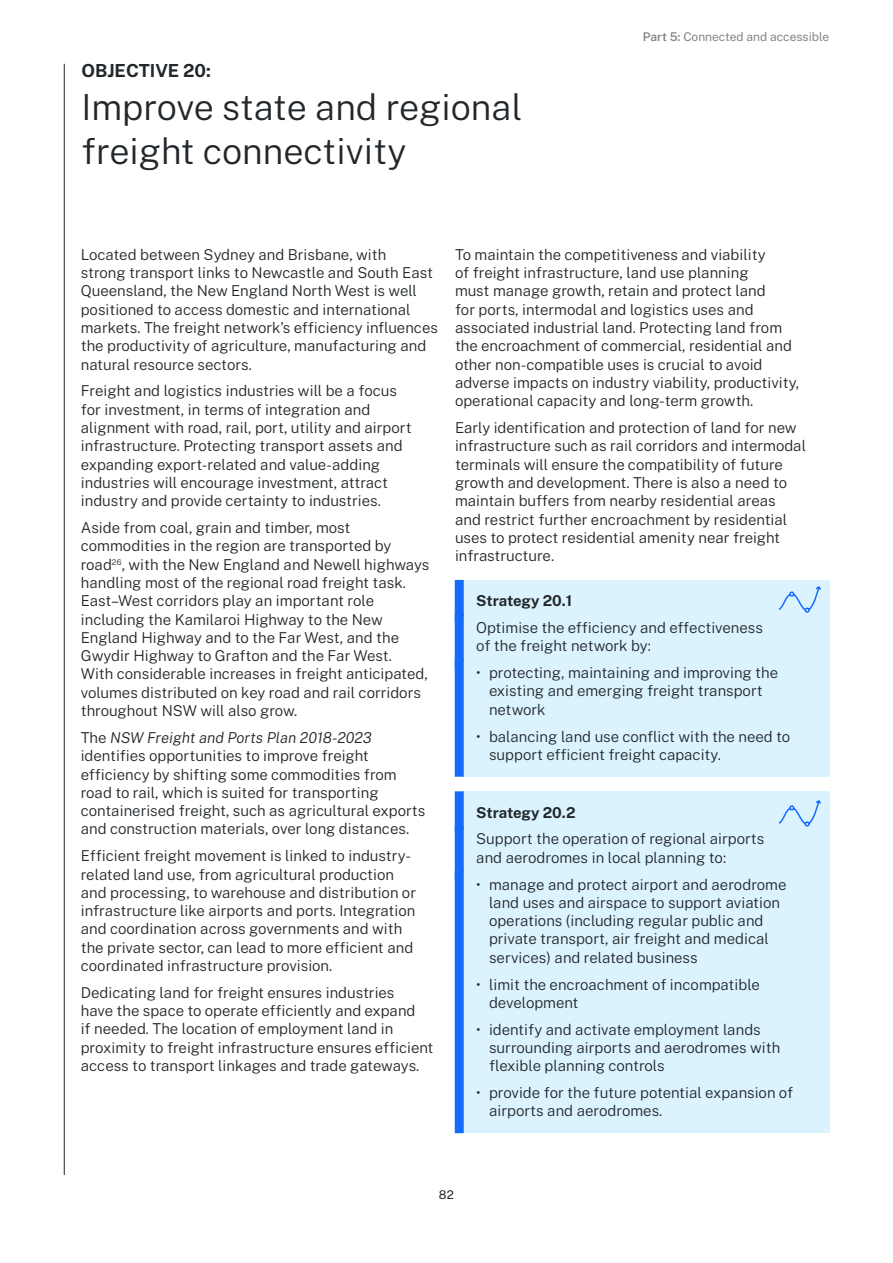
<style>
.page{position:relative;width:893px;height:1263px;background:#fff}
.page>*{position:absolute;margin:0;border:0;box-sizing:border-box;transform-origin:0 0}
.Header_1_-_Objective{font:300 36px/43.5px "Public Sans";color:#22272b}
.Header_1_-_Objective-2{font:700 18px "Public Sans";color:#22272b}
.Body{font:300 15px/18.3px "Public Sans";color:#22272b}
.STRATEGY-body{font:300 15px/18.3px "Public Sans";color:#22272b}
.STRATEGY-heading{font:700 15px "Public Sans";letter-spacing:-.005em;color:#22272b}
.t1{font:12px "Public Sans";color:#808587}
.t2{font:12px "Public Sans";color:#22272b}
.s1{font-weight:600}
.s2{font-style:italic}
</style>
<div class="page">
<div style="left:455px;top:580px;width:374px;height:41px;background:#dbf3fe"></div>
<div style="left:455px;top:580px;width:9px;height:41px;background:#146cfd"></div>
<div style="left:455px;top:617px;width:374px;height:51px;background:#dbf3fe"></div>
<div style="left:455px;top:614px;width:9px;height:54px;background:#146cfd"></div>
<div style="left:455px;top:661px;width:374px;height:116px;background:#dbf3fe"></div>
<div style="left:455px;top:659px;width:9px;height:118px;background:#146cfd"></div>
<div style="left:455px;top:791px;width:374px;height:42px;background:#dbf3fe"></div>
<div style="left:455px;top:791px;width:9px;height:42px;background:#146cfd"></div>
<div style="left:455px;top:829px;width:374px;height:50px;background:#dbf3fe"></div>
<div style="left:455px;top:826px;width:9px;height:53px;background:#146cfd"></div>
<div style="left:455px;top:872px;width:374px;height:261px;background:#dbf3fe"></div>
<div style="left:455px;top:871px;width:9px;height:262px;background:#146cfd"></div>
<hr style="left:64px;top:64px;width:1px;height:1111px;background:#22272b">
<svg style="left:778px;top:586px;width:43px;height:27px"></svg>
<svg style="left:778px;top:800px;width:43px;height:27px"></svg>
<h1 class="Header_1_-_Objective-2" style="left:81px;top:57px;width:131px">OBJECTIVE 20:</h1>
<h1 class="Header_1_-_Objective" style="left:81px;top:83px;width:442px">Improve state and regional freight connectivity</h1>
<p class="t1" style="left:643px;top:28px;width:188px"><span class="s1">Part 5:</span> Connected and accessible</p>
<p class="Body" style="left:81px;top:244px;width:359px">Located between Sydney and Brisbane, with<br>strong transport links to Newcastle and South East Queensland, the New England North West is well positioned to access domestic and international markets. The freight network’s efficiency influences the productivity of agriculture, manufacturing and natural resource sectors.</p>
<p class="Body" style="left:81px;top:381px;width:332px">Freight and logistics industries will be a focus for investment, in terms of integration and alignment with road, rail, port, utility and airport infrastructure. Protecting transport assets and expanding export-related and value-adding industries will encourage investment, attract industry and provide certainty to industries.</p>
<p class="Body" style="left:81px;top:518px;width:350px">Aside from coal, grain and timber, most commodities in the region are transported by road<sup>26</sup>, with the New England and Newell highways handling most of the regional road freight task.<br>East–West corridors play an important role including the Kamilaroi Highway to the New England Highway and to the Far West, and the Gwydir Highway to Grafton and the Far West.<br>With considerable increases in freight anticipated, volumes distributed on key road and rail corridors throughout NSW will also grow.</p>
<p class="Body" style="left:81px;top:727px;width:346px">The <span class="s2">NSW Freight and Ports Plan 2018-2023 </span>identifies opportunities to improve freight efficiency by shifting some commodities from road to rail, which is suited for transporting containerised freight, such as agricultural exports and construction materials, over long distances.</p>
<p class="Body" style="left:81px;top:846px;width:337px">Efficient freight movement is linked to industry&shy;related land use, from agricultural production and processing, to warehouse and distribution or infrastructure like airports and ports. Integration and coordination across governments and with the private sector, can lead to more efficient and coordinated infrastructure provision.</p>
<p class="Body" style="left:81px;top:982px;width:354px">Dedicating land for freight ensures industries<br>have the space to operate efficiently and expand<br>if needed. The location of employment land in proximity to freight infrastructure ensures efficient access to transport linkages and trade gateways.</p>
<p class="Body" style="left:455px;top:244px;width:346px">To maintain the competitiveness and viability<br>of freight infrastructure, land use planning<br>must manage growth, retain and protect land<br>for ports, intermodal and logistics uses and associated industrial land. Protecting land from the encroachment of commercial, residential and other non-compatible uses is crucial to avoid adverse impacts on industry viability, productivity, operational capacity and long-term growth.</p>
<p class="Body" style="left:455px;top:417px;width:353px">Early identification and protection of land for new infrastructure such as rail corridors and intermodal terminals will ensure the compatibility of future growth and development. There is also a need to maintain buffers from nearby residential areas<br>and restrict further encroachment by residential uses to protect residential amenity near freight infrastructure.</p>
<p class="STRATEGY-heading" style="left:476px;top:590px;width:98px">Strategy 20.1</p>
<p class="STRATEGY-body" style="left:476px;top:617px;width:288px">Optimise the efficiency and effectiveness of the freight network by:</p>
<p class="Body" style="left:489px;top:663px;width:291px;text-indent:-13px">• protecting, maintaining and improving the existing and emerging freight transport network</p>
<p class="Body" style="left:489px;top:726px;width:303px;text-indent:-13px">• balancing land use conflict with the need to support efficient freight capacity.</p>
<p class="STRATEGY-heading" style="left:476px;top:801px;width:101px">Strategy 20.2</p>
<p class="STRATEGY-body" style="left:476px;top:829px;width:290px">Support the operation of regional airports and aerodromes in local planning to:</p>
<p class="Body" style="left:489px;top:874px;width:299px;text-indent:-13px">• manage and protect airport and aerodrome land uses and airspace to support aviation operations (including regular public and private transport, air freight and medical services) and related business</p>
<p class="Body" style="left:489px;top:974px;width:272px;text-indent:-13px">• limit the encroachment of incompatible development</p>
<p class="Body" style="left:489px;top:1019px;width:293px;text-indent:-13px">• identify and activate employment lands surrounding airports and aerodromes with flexible planning controls</p>
<p class="Body" style="left:489px;top:1082px;width:306px;text-indent:-13px">• provide for the future potential expansion of airports and aerodromes.</p>
<p class="t2" style="left:439px;top:1186px;width:17px">82</p>
</div>
